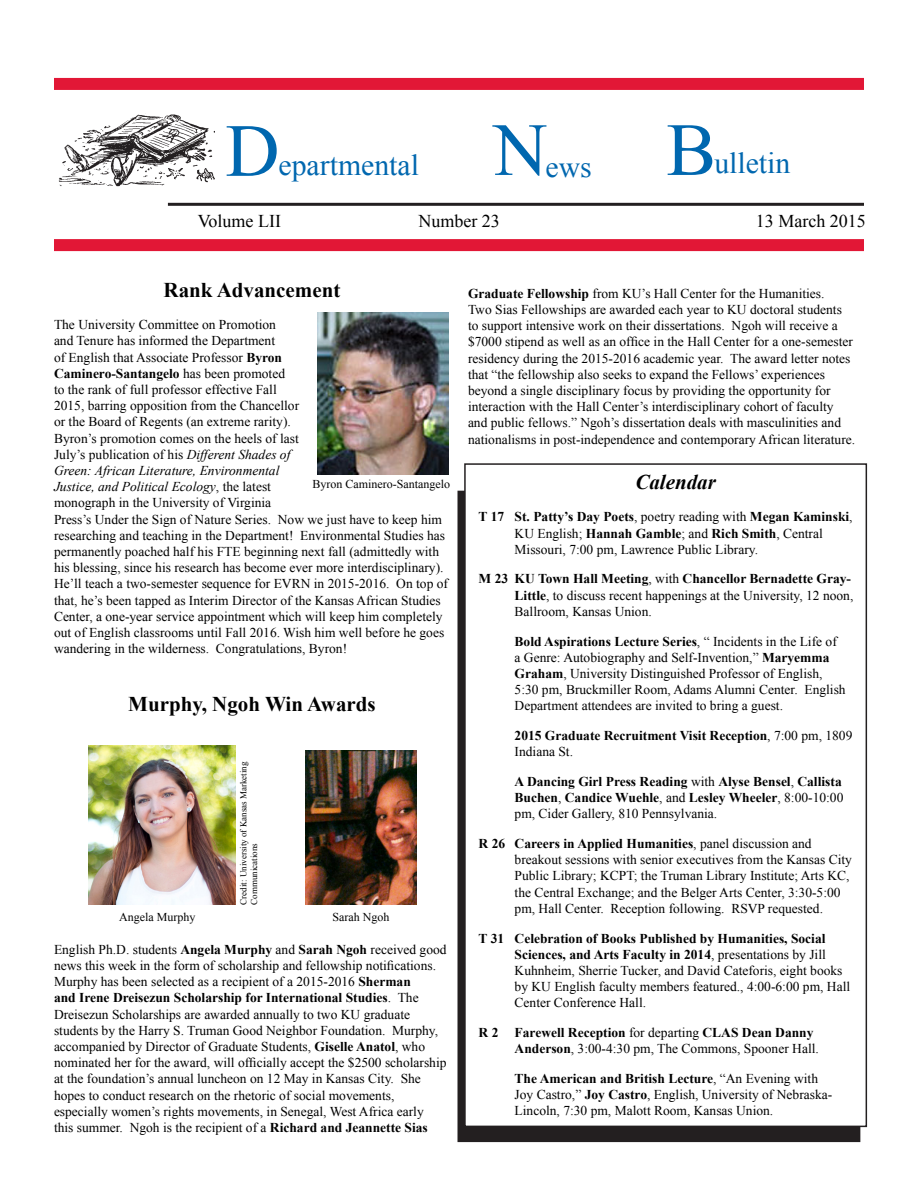
<style>
.page{position:relative;width:918px;height:1188px;background:#fff}
.page>*{position:absolute;margin:0;border:0;box-sizing:border-box;transform-origin:0 0}
.t1{font:75px "Times New Roman";color:#0067af}
.t2{font:29.7px "Times New Roman";color:#0067af}
.t3{font:700 21px "Times New Roman";color:#000}
.t4{font:italic 700 21px "Times New Roman";color:#000}
.t5{font:18px "Times New Roman";color:#000}
.t6{font:13.5px/16.2px "Times New Roman";color:#000}
.t7{font:700 13.5px/16.2px "Times New Roman";color:#000}
.t8{font:12px "Times New Roman";color:#000}
.t9{font:9px/10.5px "Times New Roman";color:#000}
.s1{font-weight:700}
.s2{font-style:italic}
.s3{font-weight:400}
</style>
<div class="page">
<div style="left:54px;top:78px;width:810px;height:12px;background:#e21736"></div>
<hr style="left:168px;top:203px;width:696px;height:3px;background:#231f20">
<div style="left:54px;top:239px;width:810px;height:12px;background:#e21736"></div>
<img style="left:59px;top:113px;width:156px;height:73px">
<div style="left:458px;top:491px;width:402px;height:650px;background:#231f20"></div>
<div style="left:465px;top:464px;width:401px;height:662px;background:#fff"></div>
<div style="left:464px;top:463px;width:403px;height:664px;border:2px solid #231f20"></div>
<img style="left:88px;top:746px;width:148px;height:159px">
<img style="left:305px;top:750px;width:112px;height:155px">
<img style="left:317px;top:313px;width:131px;height:162px">
<p class="t1" style="left:225px;top:100px;width:56px">D</p>
<p class="t1" style="left:493px;top:99px;width:56px">N</p>
<p class="t1" style="left:666px;top:99px;width:52px">B</p>
<p class="t2" style="left:279px;top:145px;width:142px">epartmental</p>
<p class="t2" style="left:546px;top:147px;width:48px">ews</p>
<p class="t2" style="left:714px;top:143px;width:77px">ulletin</p>
<p class="t5" style="left:198px;top:209px;width:85px">Volume LII</p>
<p class="t5" style="left:418px;top:209px;width:83px">Number 23</p>
<p class="t5" style="left:756px;top:209px;width:111px">13 March 2015</p>
<p class="t3" style="left:164px;top:275px;width:178px">Rank Advancement</p>
<p class="t6" style="left:54px;top:316px;width:396px">The University Committee on Promotion<br>and Tenure has informed the Department<br>of English that Associate Professor <span class="s1">Byron<br>Caminero-Santangelo</span> has been promoted<br>to the rank of full professor effective Fall<br>2015, barring opposition from the Chancellor<br>or the Board of Regents (an extreme rarity).<br>Byron’s promotion comes on the heels of last<br>July’s publication of his <span class="s2">Different Shades of<br>Green: African Literature, Environmental<br>Justice, and Political Ecology</span>, the latest<br>monograph in the University of Virginia<br>Press’s Under the Sign of Nature Series. Now we just have to keep him researching and teaching in the Department! Environmental Studies has permanently poached half his FTE beginning next fall (admittedly with his blessing, since his research has become ever more interdisciplinary).<br>He’ll teach a two-semester sequence for EVRN in 2015-2016. On top of that, he’s been tapped as Interim Director of the Kansas African Studies Center, a one-year service appointment which will keep him completely out of English classrooms until Fall 2016. Wish him well before he goes wandering in the wilderness. Congratulations, Byron!</p>
<p class="t8" style="left:312px;top:476px;width:139px">Byron Caminero-Santangelo</p>
<p class="t3" style="left:128px;top:689px;width:249px">Murphy, Ngoh Win Awards</p>
<p class="t9" style="left:238px;top:905px;width:144px;rotate:-90deg">Credit: University of Kansas Marketing<br>Communications</p>
<p class="t8" style="left:119px;top:909px;width:78px">Angela Murphy</p>
<p class="t8" style="left:333px;top:909px;width:58px">Sarah Ngoh</p>
<p class="t6" style="left:54px;top:941px;width:394px">English Ph.D. students <span class="s1">Angela Murphy</span> and <span class="s1">Sarah Ngoh</span> received good news this week in the form of scholarship and fellowship notifications.<br>Murphy has been selected as a recipient of a 2015-2016 <span class="s1">Sherman<br>and Irene Dreisezun Scholarship for International Studies</span>. The Dreisezun Scholarships are awarded annually to two KU graduate students by the Harry S. Truman Good Neighbor Foundation. Murphy, accompanied by Director of Graduate Students, <span class="s1">Giselle Anatol</span>, who nominated her for the award, will officially accept the $2500 scholarship at the foundation’s annual luncheon on 12 May in Kansas City. She hopes to conduct research on the rhetoric of social movements, especially women’s rights movements, in Senegal, West Africa early this summer. Ngoh is the recipient of a <span class="s1">Richard and Jeannette Sias</span></p>
<p class="t6" style="left:468px;top:285px;width:389px"><span class="s1">Graduate Fellowship</span> from KU’s Hall Center for the Humanities.<br>Two Sias Fellowships are awarded each year to KU doctoral students to support intensive work on their dissertations. Ngoh will receive a $7000 stipend as well as an office in the Hall Center for a one-semester residency during the 2015-2016 academic year. The award letter notes that “the fellowship also seeks to expand the Fellows’ experiences beyond a single disciplinary focus by providing the opportunity for interaction with the Hall Center’s interdisciplinary cohort of faculty and public fellows.” Ngoh’s dissertation deals with masculinities and nationalisms in post-independence and contemporary African literature.</p>
<p class="t4" style="left:635px;top:467px;width:82px">Calendar</p>
<p class="t6" style="left:515px;top:508px;width:340px;text-indent:-36px"><span class="s1">T 17 St. Patty’s Day Poets</span>, poetry reading with <span class="s1">Megan Kaminski</span>,<br>KU English; <span class="s1">Hannah Gamble</span>; and <span class="s1">Rich Smith</span>, Central<br>Missouri, 7:00 pm, Lawrence Public Library.</p>
<p class="t6" style="left:515px;top:571px;width:340px;text-indent:-36px"><span class="s1">M 23 KU Town Hall Meeting</span>, with <span class="s1">Chancellor Bernadette Gray-<br>Little</span>, to discuss recent happenings at the University, 12 noon,<br>Ballroom, Kansas Union.</p>
<p class="t6" style="left:515px;top:633px;width:333px"><span class="s1">Bold Aspirations Lecture Series</span>, “ Incidents in the Life of a Genre: Autobiography and Self-Invention,” <span class="s1">Maryemma Graham</span>, University Distinguished Professor of English, 5:30 pm, Bruckmiller Room, Adams Alumni Center. English Department attendees are invited to bring a guest.</p>
<p class="t7" style="left:515px;top:727px;width:339px">2015 Graduate Recruitment Visit Reception<span class="s3">, 7:00 pm, 1809<br>Indiana St.</span></p>
<p class="t7" style="left:515px;top:773px;width:330px">A Dancing Girl Press Reading <span class="s3">with</span> Alyse Bensel<span class="s3">,</span> Callista<br>Buchen<span class="s3">,</span> Candice Wuehle<span class="s3">, and</span> Lesley Wheeler<span class="s3">, 8:00-10:00 pm, Cider Gallery, 810 Pennsylvania.</span></p>
<p class="t6" style="left:515px;top:835px;width:339px;text-indent:-36px"><span class="s1">R 26 Careers in Applied Humanities</span>, panel discussion and breakout sessions with senior executives from the Kansas City Public Library; KCPT; the Truman Library Institute; Arts KC, the Central Exchange; and the Belger Arts Center, 3:30-5:00 pm, Hall Center. Reception following. RSVP requested.</p>
<p class="t6" style="left:515px;top:930px;width:337px;text-indent:-36px"><span class="s1">T 31 Celebration of Books Published by Humanities, Social Sciences, and Arts Faculty in 2014</span>, presentations by Jill Kuhnheim, Sherrie Tucker, and David Cateforis, eight books by KU English faculty members featured., 4:00-6:00 pm, Hall Center Conference Hall.</p>
<p class="t6" style="left:515px;top:1024px;width:306px;text-indent:-36px"><span class="s1">R 2 Farewell Reception</span> for departing <span class="s1">CLAS Dean Danny<br>Anderson</span>, 3:00-4:30 pm, The Commons, Spooner Hall.</p>
<p class="t6" style="left:515px;top:1070px;width:319px"><span class="s1">The American and British Lecture</span>, “An Evening with<br>Joy Castro,” <span class="s1">Joy Castro</span>, English, University of Nebraska-<br>Lincoln, 7:30 pm, Malott Room, Kansas Union.</p>
</div>
